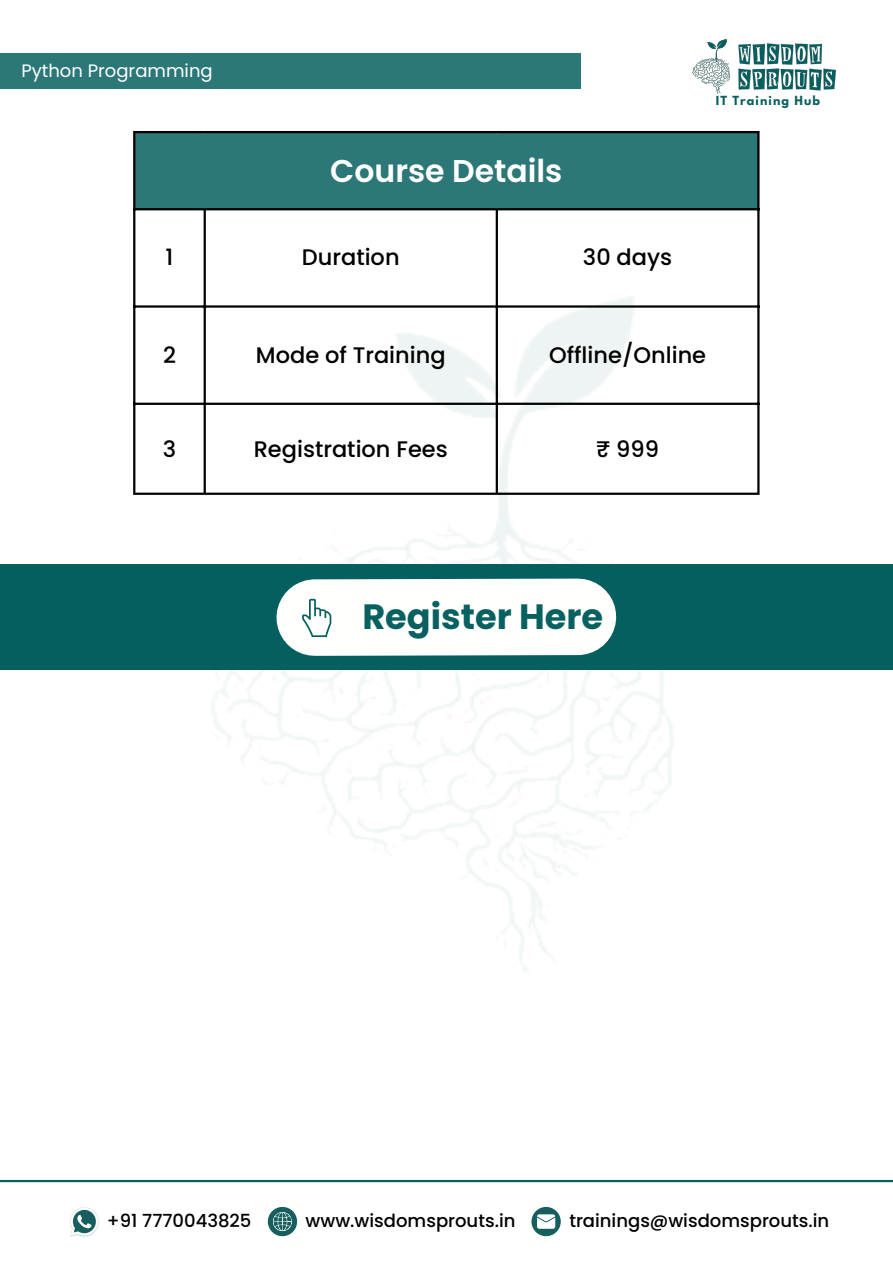
<style>
.page{position:relative;width:893px;height:1264px;background:#fff}
.page>*{position:absolute;margin:0;border:0;box-sizing:border-box;transform-origin:0 0}
.t1{font:700 35.1px "Poppins";color:#086061}
.t2{font:600 31.5px "Poppins";color:#fff}
.t3{font:500 22.5px "Poppins";color:#000}
.t4{font:500 18px "Poppins";color:#000}
.t5{font:18px "Poppins";color:#fff}
.t6{font:700 11.1px "League Spartan";letter-spacing:.1em;color:#086061}
</style>
<div class="page">
<img style="left:152px;top:297px;width:588px;height:673px">
<img style="left:738px;top:43px;width:98px;height:48px">
<img style="left:692px;top:39px;width:38px;height:55px">
<div style="left:0;top:53px;width:580px;height:36px;background:#2c7777"></div>
<div style="left:135px;top:133px;width:622px;height:75px;background:#2c7777"></div>
<hr style="left:133px;top:133px;width:2px;height:359px;background:#000">
<hr style="left:203px;top:210px;width:3px;height:282px;background:#000">
<hr style="left:495px;top:210px;width:3px;height:282px;background:#000">
<hr style="left:757px;top:133px;width:2px;height:359px;background:#000">
<hr style="left:133px;top:131px;width:626px;height:2px;background:#000">
<hr style="left:133px;top:208px;width:626px;height:2px;background:#000">
<hr style="left:133px;top:305px;width:626px;height:2px;background:#000">
<hr style="left:133px;top:402px;width:626px;height:3px;background:#000">
<hr style="left:133px;top:492px;width:626px;height:3px;background:#000">
<hr style="left:203px;top:133px;width:3px;height:75px;background:#2c7777">
<hr style="left:495px;top:133px;width:3px;height:75px;background:#2c7777">
<hr style="left:0;top:1179px;width:892px;height:3px;background:#086061">
<svg style="left:531px;top:1207px;width:29px;height:29px"></svg>
<img style="left:70px;top:1235px;width:21px;height:1px">
<svg style="left:70px;top:1207px;width:28px;height:28px"></svg>
<svg style="left:268px;top:1206px;width:29px;height:30px"></svg>
<div style="left:0;top:564px;width:892px;height:106px;background:#065f5f"></div>
<svg style="left:238px;top:540px;width:416px;height:154px"></svg>
<svg style="left:302px;top:599px;width:29px;height:38px"></svg>
<p class="t5" style="left:21px;top:58px;width:193px">Python Programming</p>
<p class="t2" style="left:330px;top:149px;width:233px">Course Details</p>
<p class="t3" style="left:165px;top:242px;width:9px">1</p>
<p class="t3" style="left:302px;top:242px;width:99px">Duration</p>
<p class="t3" style="left:583px;top:242px;width:91px">30 days</p>
<p class="t6" style="left:715px;top:95px;width:106px">IT Training Hub</p>
<p class="t3" style="left:163px;top:339px;width:14px">2</p>
<p class="t3" style="left:256px;top:339px;width:191px">Mode of Training</p>
<p class="t3" style="left:549px;top:339px;width:158px">Offline/Online</p>
<p class="t3" style="left:163px;top:433px;width:15px">3</p>
<p class="t3" style="left:254px;top:433px;width:195px">Registration Fees</p>
<p class="t3" style="left:596px;top:433px;width:64px">₹ 999</p>
<p class="t1" style="left:362px;top:591px;width:242px">Register Here</p>
<p class="t4" style="left:107px;top:1208px;width:146px">+91 7770043825</p>
<p class="t4" style="left:305px;top:1208px;width:211px">www.wisdomsprouts.in</p>
<p class="t4" style="left:569px;top:1208px;width:261px">trainings@wisdomsprouts.in</p>
</div>
